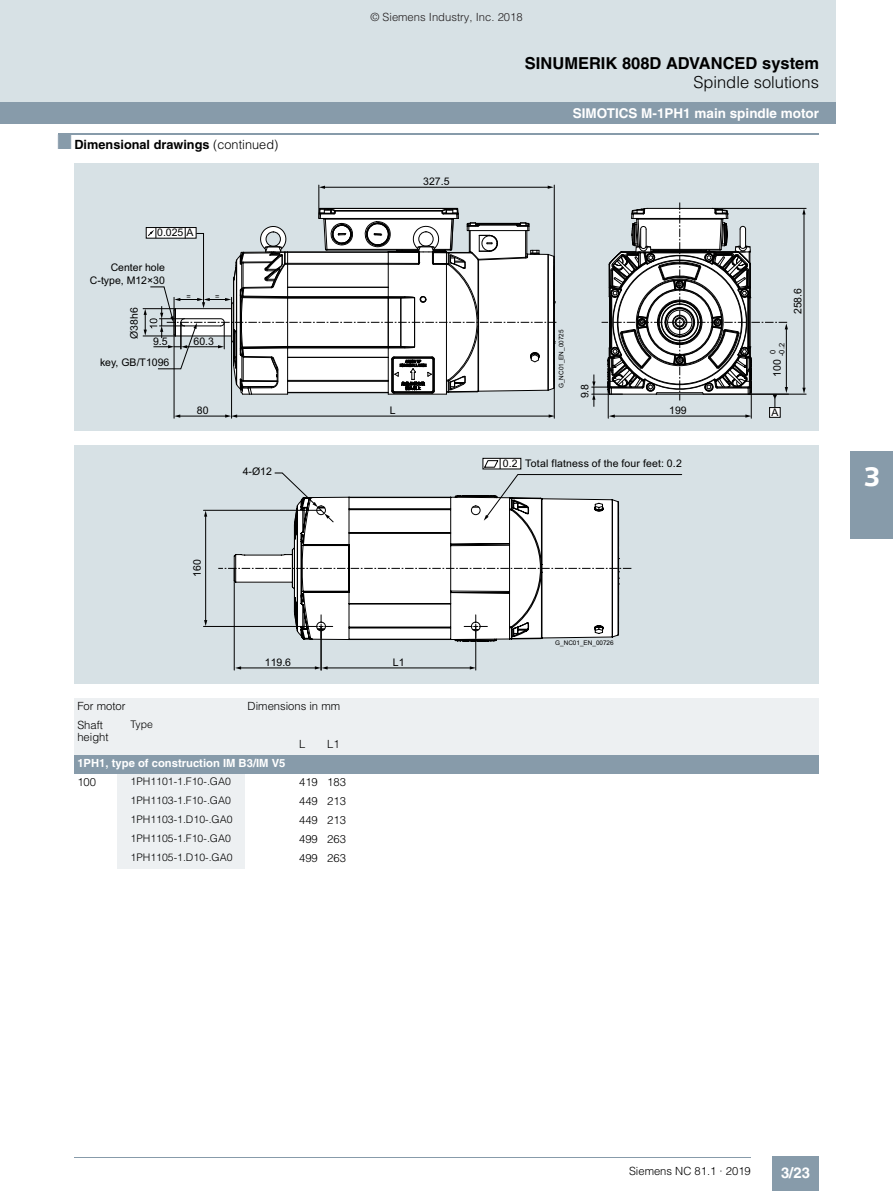
<style>
.page{position:relative;width:893px;height:1191px;background:#fff}
.page>*{position:absolute;margin:0;border:0;box-sizing:border-box;transform-origin:0 0}
.t1{font:900 27px "Siemens Sans";color:#fff}
.t2{font:700 16.5px "Helvetica";color:#000}
.t3{font:300 16.5px "Helvetica";color:#000}
.t4{font:700 15px "Helvetica";color:#fff}
.t5{font:700 13.5px "Helvetica";color:#fff}
.t6{font:700 12.75px "Helvetica";letter-spacing:.005em;color:#000}
.t7{font:300 11.25px/12px "Helvetica";color:#000}
.t8{font:700 11.25px "Helvetica";letter-spacing:-.005em;color:#fff}
.t9{font:300 11.25px "Helvetica";color:#231f20}
.t10{font:10.5px/12.6px "Arial";color:#000;text-align:right}
.t11{font:300 10.5px "Helvetica";letter-spacing:.005em;color:#000}
.t12{font:7.5px/9px "Arial";color:#000}
.t13{font:6.45px "Arial";color:#000}
.s1{color:#879baa}
.s2{font-weight:300}
</style>
<div class="page">
<div style="left:772px;top:1157px;width:47px;height:34px;background:#879baa"></div>
<div style="left:850px;top:451px;width:42px;height:87px;background:#879baa"></div>
<hr style="left:74px;top:1157px;width:677px;height:1px;background:#879baa">
<div style="left:0;top:0;width:835px;height:102px;background:#d7e1e5"></div>
<div style="left:0;top:102px;width:835px;height:22px;background:#879baa"></div>
<hr style="left:58px;top:134px;width:761px;height:1px;background:#879baa">
<div style="left:74px;top:163px;width:745px;height:268px;background:#d7e1e5"></div>
<hr style="left:712px;top:208px;width:94px;height:1px;background:#000">
<hr style="left:748px;top:394px;width:58px;height:1px;background:#000">
<hr style="left:803px;top:213px;width:1px;height:176px;background:#000">
<svg style="left:802px;top:388px;width:3px;height:6px"></svg>
<svg style="left:592px;top:375px;width:3px;height:32px"></svg>
<hr style="left:591px;top:394px;width:31px;height:1px;background:#000">
<hr style="left:591px;top:387px;width:31px;height:1px;background:#000">
<hr style="left:174px;top:322px;width:1px;height:96px;background:#000">
<hr style="left:179px;top:416px;width:47px;height:1px;background:#000">
<svg style="left:174px;top:415px;width:6px;height:3px"></svg>
<hr style="left:231px;top:322px;width:1px;height:96px;background:#000">
<hr style="left:554px;top:322px;width:1px;height:96px;background:#000">
<hr style="left:236px;top:416px;width:313px;height:1px;background:#000">
<svg style="left:548px;top:414px;width:6px;height:4px"></svg>
<svg style="left:225px;top:414px;width:12px;height:4px"></svg>
<hr style="left:554px;top:185px;width:1px;height:137px;background:#000">
<hr style="left:318px;top:185px;width:1px;height:33px;background:#000">
<hr style="left:143px;top:336px;width:32px;height:1px;background:#000">
<hr style="left:143px;top:308px;width:32px;height:1px;background:#000">
<svg style="left:144px;top:186px;width:412px;height:211px"></svg>
<svg style="left:601px;top:202px;width:187px;height:216px"></svg>
<div style="left:74px;top:698px;width:170px;height:19px;background:#edf0f2"></div>
<div style="left:244px;top:698px;width:523px;height:19px;background:#edf0f2"></div>
<div style="left:767px;top:698px;width:51px;height:19px;background:#edf0f2"></div>
<div style="left:74px;top:717px;width:43px;height:38px;background:#edf0f2"></div>
<div style="left:117px;top:717px;width:127px;height:19px;background:#edf0f2"></div>
<div style="left:244px;top:717px;width:574px;height:19px;background:#edf0f2"></div>
<div style="left:117px;top:736px;width:207px;height:19px;background:#edf0f2"></div>
<div style="left:324px;top:736px;width:30px;height:19px;background:#edf0f2"></div>
<div style="left:354px;top:736px;width:464px;height:19px;background:#edf0f2"></div>
<div style="left:74px;top:755px;width:693px;height:19px;background:#879baa"></div>
<div style="left:767px;top:755px;width:51px;height:19px;background:#879baa"></div>
<div style="left:117px;top:774px;width:127px;height:19px;background:#edf0f2"></div>
<div style="left:117px;top:793px;width:127px;height:19px;background:#edf0f2"></div>
<div style="left:117px;top:812px;width:127px;height:19px;background:#edf0f2"></div>
<div style="left:117px;top:831px;width:127px;height:19px;background:#edf0f2"></div>
<div style="left:117px;top:850px;width:127px;height:19px;background:#edf0f2"></div>
<div style="left:74px;top:445px;width:745px;height:238px;background:#d7e1e5"></div>
<svg style="left:203px;top:460px;width:416px;height:182px"></svg>
<hr style="left:205px;top:516px;width:1px;height:105px;background:#000">
<svg style="left:204px;top:620px;width:3px;height:6px"></svg>
<svg style="left:204px;top:511px;width:3px;height:6px"></svg>
<hr style="left:234px;top:568px;width:1px;height:102px;background:#000">
<hr style="left:240px;top:668px;width:76px;height:1px;background:#000">
<svg style="left:235px;top:666px;width:6px;height:4px"></svg>
<hr style="left:321px;top:626px;width:1px;height:44px;background:#000">
<hr style="left:475px;top:626px;width:1px;height:44px;background:#000">
<hr style="left:326px;top:668px;width:145px;height:1px;background:#000">
<svg style="left:470px;top:666px;width:6px;height:4px"></svg>
<svg style="left:315px;top:666px;width:12px;height:4px"></svg>
<svg style="left:275px;top:472px;width:59px;height:53px"></svg>
<svg style="left:483px;top:458px;width:42px;height:63px"></svg>
<hr style="left:525px;top:474px;width:156px;height:1px;background:#000">
<svg style="left:218px;top:568px;width:413px;height:1px"></svg>
<svg style="left:294px;top:612px;width:39px;height:28px"></svg>
<svg style="left:464px;top:615px;width:23px;height:23px"></svg>
<p class="t9" style="left:370px;top:13px;width:154px">© Siemens Industry, Inc. 2018</p>
<p class="t6" style="left:57px;top:140px;width:222px"><span class="s1">■</span> Dimensional drawings <span class="s2">(continued)</span></p>
<p class="t10" style="left:157px;top:228px;width:38px">0.025 A</p>
<p class="t10" style="left:90px;top:262px;width:76px">Center hole<br>C-type, M12×30</p>
<p class="t12" style="left:186px;top:292px;width:6px">=</p>
<p class="t12" style="left:215px;top:292px;width:6px">=</p>
<p class="t10" style="left:129px;top:339px;width:33px;rotate:-90deg">Ø38h6</p>
<p class="t10" style="left:153px;top:336px;width:16px">9.5</p>
<p class="t10" style="left:193px;top:336px;width:22px">60.3</p>
<p class="t10" style="left:100px;top:357px;width:71px">key, GB/T1096</p>
<p class="t10" style="left:423px;top:176px;width:28px">327.5</p>
<h2 class="t2" style="left:525px;top:57px;width:295px">SINUMERIK 808D ADVANCED system</h2>
<h2 class="t3" style="left:693px;top:76px;width:127px">Spindle solutions</h2>
<p class="t5" style="left:573px;top:108px;width:247px">SIMOTICS M-1PH1 main spindle motor</p>
<p class="t13" style="left:558px;top:388px;width:60px;rotate:-90deg">G_NC01_EN_00725</p>
<p class="t10" style="left:579px;top:398px;width:16px;rotate:-90deg">9.8</p>
<p class="t10" style="left:792px;top:314px;width:28px;rotate:-90deg">258.6</p>
<p class="t12" style="left:769px;top:356px;width:14px;rotate:-90deg">0 -0.2</p>
<p class="t10" style="left:772px;top:377px;width:19px;rotate:-90deg">100</p>
<p class="t10" style="left:197px;top:405px;width:13px">80</p>
<p class="t10" style="left:390px;top:405px;width:7px">L</p>
<p class="t10" style="left:669px;top:405px;width:19px">199</p>
<p class="t10" style="left:192px;top:577px;width:19px;rotate:-90deg">160</p>
<p class="t10" style="left:243px;top:467px;width:31px">4-Ø12</p>
<p class="t10" style="left:265px;top:657px;width:28px">119.6</p>
<p class="t7" style="left:77px;top:701px;width:50px">For motor</p>
<p class="t7" style="left:247px;top:701px;width:94px">Dimensions in mm</p>
<p class="t7" style="left:77px;top:720px;width:33px">Shaft height</p>
<p class="t11" style="left:130px;top:721px;width:24px">Type</p>
<p class="t7" style="left:299px;top:739px;width:8px">L</p>
<p class="t7" style="left:327px;top:739px;width:14px">L1</p>
<p class="t8" style="left:77px;top:759px;width:209px">1PH1, type of construction IM B3/IM V5</p>
<p class="t7" style="left:77px;top:777px;width:20px">100</p>
<p class="t11" style="left:130px;top:778px;width:102px">1PH1101-1.F10-.GA0</p>
<p class="t7" style="left:299px;top:777px;width:48px">419 183</p>
<p class="t11" style="left:130px;top:797px;width:102px">1PH1103-1.F10-.GA0</p>
<p class="t7" style="left:299px;top:796px;width:48px">449 213</p>
<p class="t11" style="left:130px;top:816px;width:104px">1PH1103-1.D10-.GA0</p>
<p class="t7" style="left:299px;top:815px;width:48px">449 213</p>
<p class="t11" style="left:130px;top:835px;width:102px">1PH1105-1.F10-.GA0</p>
<p class="t7" style="left:299px;top:834px;width:48px">499 263</p>
<p class="t11" style="left:130px;top:854px;width:104px">1PH1105-1.D10-.GA0</p>
<p class="t7" style="left:299px;top:853px;width:48px">499 263</p>
<p class="t10" style="left:393px;top:657px;width:13px">L1</p>
<p class="t10" style="left:503px;top:458px;width:180px">0.2 Total flatness of the four feet: 0.2</p>
<p class="t13" style="left:555px;top:641px;width:60px">G_NC01_EN_00726</p>
<p class="t10" style="left:771px;top:407px;width:9px">A</p>
<h1 class="t1" style="left:863px;top:460px;width:19px">3</h1>
<p class="t7" style="left:629px;top:1166px;width:123px">Siemens NC 81.1 · 2019</p>
<h3 class="t4" style="left:781px;top:1167px;width:31px">3/23</h3>
</div>
